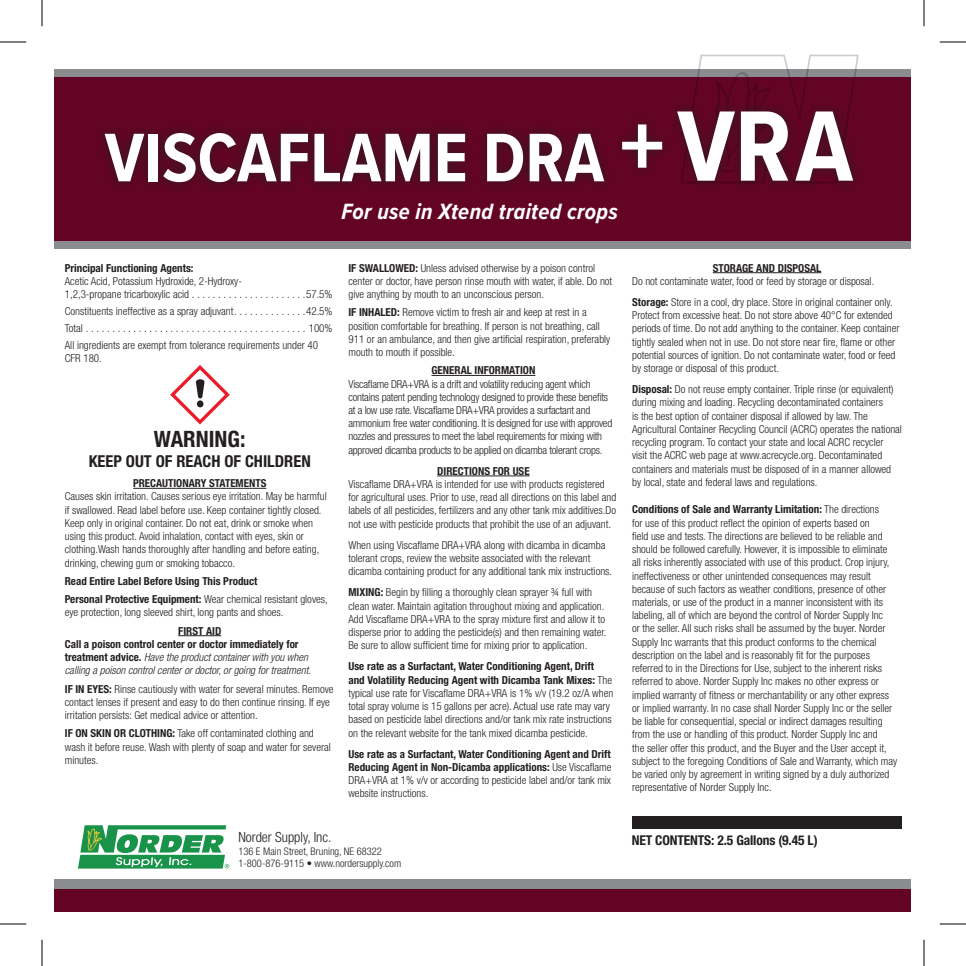
<style>
.page{position:relative;width:966px;height:966px;background:#fff}
.page>*{position:absolute;margin:0;border:0;box-sizing:border-box;transform-origin:0 0}
.t1{font:italic 700 22.93px "Proxima Nova Cond";letter-spacing:.015em;color:#fff}
.t2{font:700 condensed 22.57px "Helvetica Neue LT Std";color:#231f20}
.t3{font:700 condensed 16.45px "Helvetica Neue LT Std";color:#231f20}
.t4{font:300 condensed 14px "Helvetica Neue LT Std";color:#231f20}
.t5{font:700 condensed 13.47px "Helvetica Neue LT Std";letter-spacing:-.01em;color:#231f20}
.t6{font:300 condensed 11.03px/13.3px "Helvetica Neue LT Std";color:#231f20}
.t7{font:700 condensed 11.03px/13.3px "Helvetica Neue LT Std";color:#231f20}
.t8{font:300 condensed 11.03px/13.3px "Helvetica Neue LT Std";letter-spacing:-.02em;color:#231f20}
.t9{font:italic 300 condensed 11.03px/13.3px "Helvetica Neue LT Std";color:#231f20}
.t10{font:300 condensed 10.5px/12.6px "Helvetica Neue LT Std";color:#231f20}
.s1{font-weight:300}
.s2{font-weight:700;font-style:normal}
.s3{font-weight:700}
</style>
<div class="page">
<hr style="left:133px;top:488px;width:133px;height:1px;background:#231f20">
<hr style="left:178px;top:635px;width:43px;height:1px;background:#231f20">
<hr style="left:432px;top:375px;width:103px;height:1px;background:#231f20">
<hr style="left:437px;top:476px;width:93px;height:1px;background:#231f20">
<hr style="left:713px;top:272px;width:108px;height:1px;background:#231f20">
<svg style="left:170px;top:365px;width:60px;height:60px"></svg>
<div style="left:633px;top:817px;width:269px;height:12px;background:#231f20"></div>
<div style="left:55px;top:884px;width:856px;height:27px;background:#630424"></div>
<div style="left:55px;top:879px;width:856px;height:10px;background:#8a8c8f"></div>
<svg style="left:78px;top:825px;width:151px;height:44px"></svg>
<div style="left:55px;top:73px;width:856px;height:171px;background:#630424"></div>
<div style="left:55px;top:241px;width:856px;height:8px;background:#8a8c8f"></div>
<div style="left:55px;top:69px;width:856px;height:8px;background:#8a8c8f"></div>
<div style="left:94px;top:100px;width:769px;height:93px;background:#231f20;opacity:.75"></div>
<svg style="left:105px;top:134px;width:39px;height:47px"></svg>
<div style="left:148px;top:134px;width:10px;height:47px;background:#fff"></div>
<svg style="left:163px;top:133px;width:145px;height:49px"></svg>
<svg style="left:314px;top:134px;width:116px;height:47px"></svg>
<svg style="left:438px;top:134px;width:27px;height:47px"></svg>
<svg style="left:487px;top:134px;width:36px;height:47px"></svg>
<svg style="left:530px;top:134px;width:74px;height:47px"></svg>
<svg style="left:622px;top:124px;width:40px;height:44px"></svg>
<svg style="left:677px;top:55px;width:182px;height:128px"></svg>
<svg style="left:0;top:42px;width:26px;height:1px"></svg>
<svg style="left:940px;top:42px;width:26px;height:1px"></svg>
<svg style="left:0;top:924px;width:26px;height:1px"></svg>
<svg style="left:940px;top:924px;width:26px;height:1px"></svg>
<svg style="left:42px;top:0;width:1px;height:26px"></svg>
<svg style="left:42px;top:940px;width:1px;height:26px"></svg>
<svg style="left:924px;top:0;width:1px;height:26px"></svg>
<svg style="left:924px;top:940px;width:1px;height:26px"></svg>
<h1 class="t1" style="left:341px;top:194px;width:278px">For use in Xtend traited crops</h1>
<p class="t7" style="left:65px;top:261px;width:130px">Principal Functioning Agents:</p>
<p class="t6" style="left:65px;top:274px;width:269px">Acetic Acid, Potassium Hydroxide, 2-Hydroxy-<br>1,2,3-propane tricarboxylic acid . . . . . . . . . . . . . . . . . . . . . 57. 5%</p>
<p class="t6" style="left:65px;top:303px;width:269px;line-height:17px;text-align:justify">Constituents ineffective as a spray adjuvant . . . . . . . . . . . . . 42. 5% Total . . . . . . . . . . . . . . . . . . . . . . . . . . . . . . . . . . . . . . . . . . 100% All ingredients are exempt from tolerance requirements under 40</p>
<p class="t6" style="left:65px;top:352px;width:37px">CFR 180.</p>
<h2 class="t2" style="left:154px;top:426px;width:93px">WARNING:</h2>
<h3 class="t3" style="left:89px;top:451px;width:223px">KEEP OUT OF REACH OF CHILDREN</h3>
<p class="t7" style="left:133px;top:477px;width:135px">PRECAUTIONARY STATEMENTS</p>
<p class="t6" style="left:65px;top:490px;width:263px">Causes skin irritation. Causes serious eye irritation. May be harmful if swallowed. Read label before use. Keep container tightly closed.<br>Keep only in original container. Do not eat, drink or smoke when using this product. Avoid inhalation, contact with eyes, skin or clothing.Wash hands thoroughly after handling and before eating, drinking, chewing gum or smoking tobacco.</p>
<p class="t7" style="left:65px;top:572px;width:264px;line-height:18.2px">Read Entire Label Before Using This Product<br>Personal Protective Equipment: <span class="s1">Wear chemical resistant gloves,</span></p>
<p class="t6" style="left:65px;top:606px;width:218px">eye protection, long sleeved shirt, long pants and shoes.</p>
<p class="t9" style="left:65px;top:624px;width:248px;text-indent:113px"><span class="s2">FIRST AID<br>Call a poison control center or doctor immediately for treatment advice.</span> Have the product container with you when calling a poison control center or doctor, or going for treatment.</p>
<p class="t6" style="left:65px;top:682px;width:270px"><span class="s3">IF IN EYES:</span> Rinse cautiously with water for several minutes. Remove contact lenses if present and easy to do then continue rinsing. If eye irritation persists: Get medical advice or attention.</p>
<p class="t6" style="left:65px;top:727px;width:268px"><span class="s3">IF ON SKIN OR CLOTHING:</span> Take off contaminated clothing and wash it before reuse. Wash with plenty of soap and water for several minutes.</p>
<p class="t6" style="left:348px;top:261px;width:265px"><span class="s3">IF SWALLOWED:</span> Unless advised otherwise by a poison control center or doctor, have person rinse mouth with water, if able. Do not give anything by mouth to an unconscious person.</p>
<p class="t6" style="left:348px;top:306px;width:263px"><span class="s3">IF INHALED:</span> Remove victim to fresh air and keep at rest in a position comfortable for breathing. If person is not breathing, call 911 or an ambulance, and then give artificial respiration, preferably mouth to mouth if possible.</p>
<p class="t7" style="left:432px;top:364px;width:105px">GENERAL INFORMATION</p>
<p class="t8" style="left:348px;top:377px;width:265px">Viscaflame DRA+VRA is a drift and volatility reducing agent which contains patent pending technology designed to provide these benefits at a low use rate. Viscaflame DRA+VRA provides a surfactant and ammonium free water conditioning. It is designed for use with approved nozzles and pressures to meet the label requirements for mixing with approved dicamba products to be applied on dicamba tolerant crops.</p>
<p class="t7" style="left:437px;top:464px;width:94px">DIRECTIONS FOR USE</p>
<p class="t6" style="left:348px;top:477px;width:269px">Viscaflame DRA+VRA is intended for use with products registered for agricultural uses. Prior to use, read all directions on this label and labels of all pesticides, fertilizers and any other tank mix additives. Do not use with pesticide products that prohibit the use of an adjuvant.</p>
<p class="t6" style="left:348px;top:538px;width:263px">When using Viscaflame DRA+VRA along with dicamba in dicamba tolerant crops, review the website associated with the relevant dicamba containing product for any additional tank mix instructions.</p>
<p class="t6" style="left:348px;top:586px;width:258px"><span class="s3">MIXING:</span> Begin by filling a thoroughly clean sprayer ¾ full with clean water. Maintain agitation throughout mixing and application.<br>Add Viscaflame DRA+VRA to the spray mixture first and allow it to disperse prior to adding the pesticide(s) and then remaining water.<br>Be sure to allow sufficient time for mixing prior to application.</p>
<p class="t6" style="left:348px;top:660px;width:266px"><span class="s3">Use rate as a Surfactant, Water Conditioning Agent, Drift<br>and Volatility Reducing Agent with Dicamba Tank Mixes:</span> The typical use rate for Viscaflame DRA+VRA is 1% v/v (19. 2 oz/A when total spray volume is 15 gallons per acre). Actual use rate may vary based on pesticide label directions and/or tank mix rate instructions on the relevant website for the tank mixed dicamba pesticide.</p>
<p class="t7" style="left:348px;top:747px;width:264px;text-align:justify">Use rate as a Surfactant, Water Conditioning Agent and Drift Reducing Agent in Non-Dicamba applications: <span class="s1">Use Viscaflame DRA+VRA at 1% v/v or according to pesticide label and/or tank mix website instructions.</span></p>
<p class="t7" style="left:713px;top:261px;width:110px">STORAGE AND DISPOSAL</p>
<p class="t6" style="left:632px;top:270px;width:260px;line-height:21.2px">Do not contaminate water, food or feed by storage or disposal.<br><span class="s3">Storage:</span> Store in a cool, dry place. Store in original container only.</p>
<p class="t6" style="left:632px;top:309px;width:269px">Protect from excessive heat. Do not store above 40°C for extended periods of time. Do not add anything to the container. Keep container tightly sealed when not in use. Do not store near fire, flame or other potential sources of ignition. Do not contaminate water, food or feed by storage or disposal of this product.</p>
<p class="t6" style="left:632px;top:383px;width:271px"><span class="s3">Disposal:</span> Do not reuse empty container. Triple rinse (or equivalent) during mixing and loading. Recycling decontaminated containers<br>is the best option of container disposal if allowed by law. The Agricultural Container Recycling Council (ACRC) operates the national recycling program. To contact your state and local ACRC recycler<br>visit the ACRC web page at www. acrecycle. org. Decontaminated containers and materials must be disposed of in a manner allowed by local, state and federal laws and regulations.</p>
<p class="t6" style="left:632px;top:503px;width:267px"><span class="s3">Conditions of Sale and Warranty Limitation:</span> The directions<br>for use of this product reflect the opinion of experts based on<br>field use and tests. The directions are believed to be reliable and should be followed carefully. However, it is impossible to eliminate all risks inherently associated with use of this product. Crop injury, ineffectiveness or other unintended consequences may result because of such factors as weather conditions, presence of other materials, or use of the product in a manner inconsistent with its labeling, all of which are beyond the control of Norder Supply Inc<br>or the seller. All such risks shall be assumed by the buyer. Norder Supply Inc warrants that this product conforms to the chemical description on the label and is reasonably fit for the purposes referred to in the Directions for Use, subject to the inherent risks referred to above. Norder Supply Inc makes no other express or implied warranty of fitness or merchantability or any other express or implied warranty. In no case shall Norder Supply Inc or the seller be liable for consequential, special or indirect damages resulting from the use or handling of this product. Norder Supply Inc and<br>the seller offer this product, and the Buyer and the User accept it, subject to the foregoing Conditions of Sale and Warranty, which may be varied only by agreement in writing signed by a duly authorized representative of Norder Supply Inc.</p>
<p class="t4" style="left:238px;top:829px;width:92px">Norder Supply, Inc.</p>
<p class="t5" style="left:632px;top:832px;width:187px">NET CONTENTS: 2.5 Gallons (9.45 L)</p>
<p class="t10" style="left:238px;top:845px;width:164px">136 E Main Street, Bruning, NE 68322<br>1-800-876-9115 • www. nordersupply.com</p>
</div>
